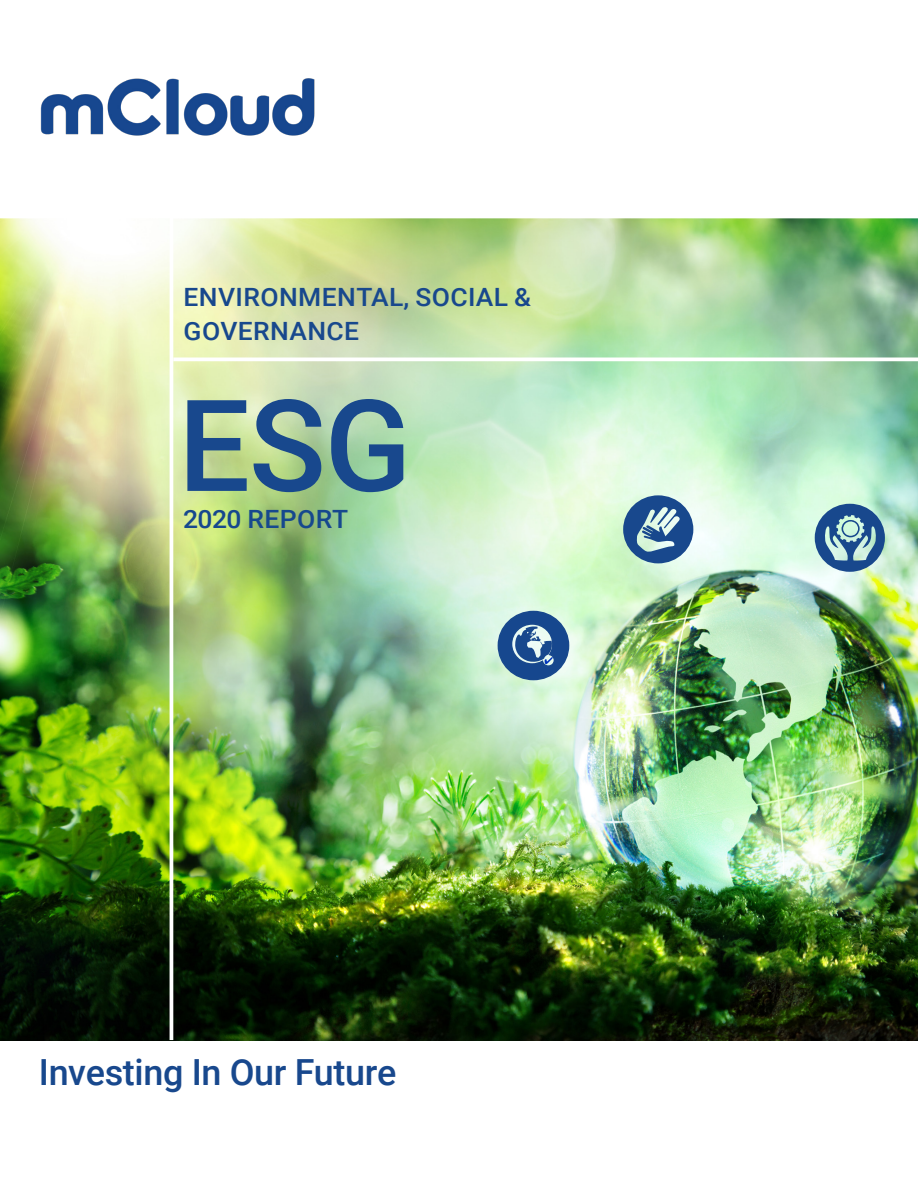
<style>
.page{position:relative;width:918px;height:1188px;background:#fff}
.page>*{position:absolute;margin:0;border:0;box-sizing:border-box;transform-origin:0 0}
.bullets{font:500 127.5px "Roboto";color:#18488d}
.section_headers{font:500 36px "Roboto";letter-spacing:-.01em;color:#18488d}
.t1{font:500 25.2px/33.6px "Roboto";letter-spacing:.015em;color:#18488d;scale:1.05 1}
.t2{font:500 25.2px "Roboto";letter-spacing:.005em;color:#16488e;scale:1.05 1}
</style>
<div class="page">
<img style="left:0;top:218px;width:918px;height:822px">
<svg style="left:815px;top:504px;width:70px;height:68px;background:#6c96b1"></svg>
<svg style="left:623px;top:495px;width:70px;height:68px;background:#688fb0"></svg>
<svg style="left:497px;top:610px;width:73px;height:71px;background:#6087ae"></svg>
<img style="left:40px;top:78px;width:275px;height:58px">
<hr style="left:173px;top:358px;width:745px;height:3px;background:#fff">
<hr style="left:170px;top:212px;width:3px;height:828px;background:#fff">
<p class="t1" style="left:184px;top:279px;width:332px">ENVIRONMENTAL, SOCIAL &amp;<br>GOVERNANCE</p>
<p class="bullets" style="left:178px;top:356px;width:235px">ESG</p>
<p class="t2" style="left:183px;top:501px;width:159px">2020 REPORT</p>
<p class="section_headers" style="left:39px;top:1047px;width:359px">Investing In Our Future</p>
</div>
